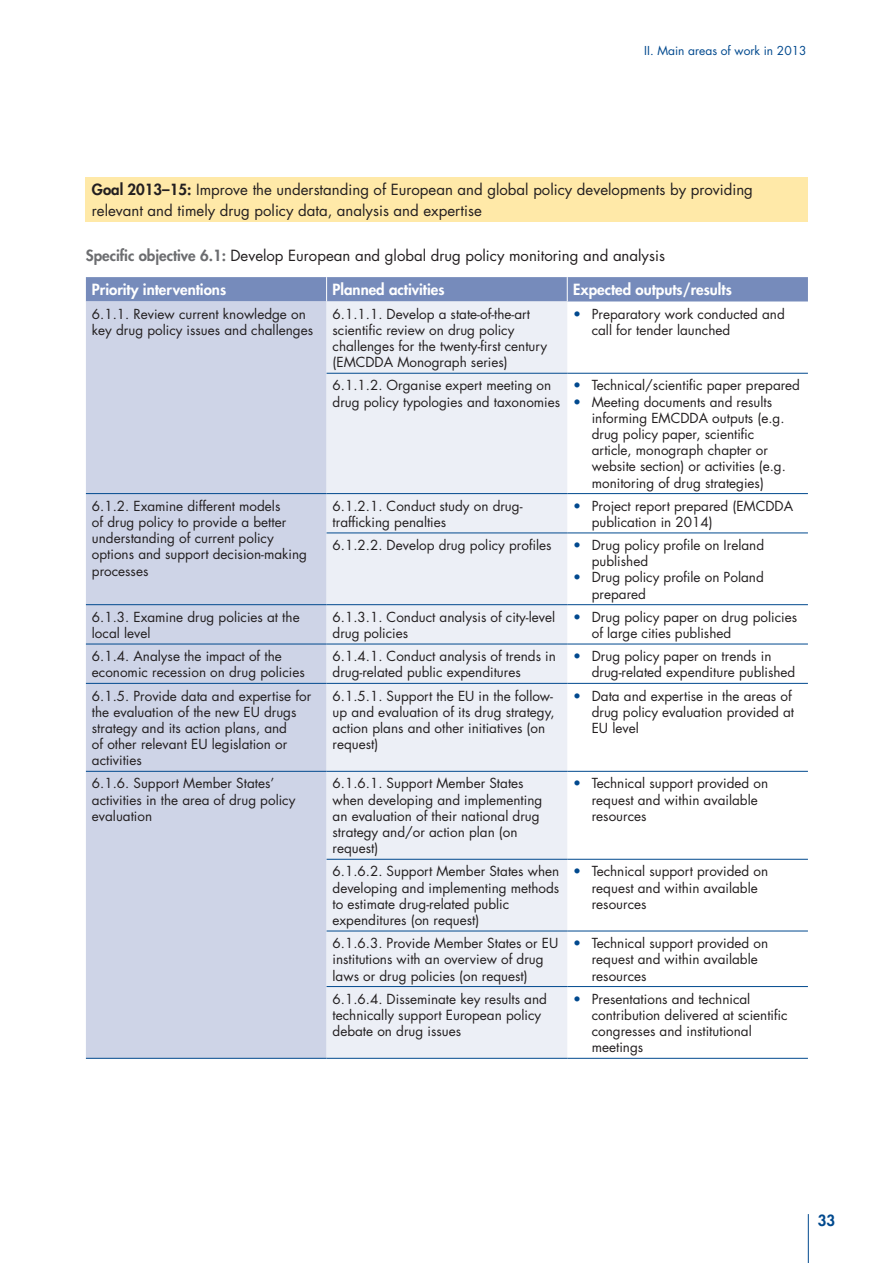
<style>
.page{position:relative;width:893px;height:1263px;background:#fff}
.page>*{position:absolute;margin:0;border:0;box-sizing:border-box;transform-origin:0 0}
.Body_text{font:15px/20.2px "Futura Std";color:#231f20}
.Table_text{font:800 15px "Futura Std";color:#fff}
.t1{font:800 15px "Futura Std";color:#01498e}
.Table_text-2{font:13.5px/16.2px "Futura Std";color:#231f20}
.Table_text-3{font:12px "Futura Std";color:#01498e}
.s1{font-weight:800}
.s2{font-weight:800;color:#6c6d70}
.s3{color:#01498e}
</style>
<div class="page">
<hr style="left:808px;top:1214px;width:1px;height:49px;background:#01498e">
<div style="left:86px;top:177px;width:722px;height:45px;background:#ffe9a8"></div>
<div style="left:86px;top:301px;width:241px;height:757px;background:#ced4e7"></div>
<div style="left:327px;top:301px;width:240px;height:757px;background:#eceff6"></div>
<div style="left:86px;top:277px;width:722px;height:24px;background:#768bbb"></div>
<hr style="left:86px;top:493px;width:241px;height:1px;background:#01498e">
<hr style="left:327px;top:373px;width:240px;height:1px;background:#01498e">
<hr style="left:567px;top:373px;width:241px;height:1px;background:#01498e">
<hr style="left:327px;top:493px;width:240px;height:1px;background:#01498e">
<hr style="left:567px;top:493px;width:241px;height:1px;background:#01498e">
<hr style="left:86px;top:604px;width:241px;height:1px;background:#01498e">
<hr style="left:327px;top:533px;width:240px;height:1px;background:#01498e">
<hr style="left:567px;top:533px;width:241px;height:1px;background:#01498e">
<hr style="left:327px;top:604px;width:240px;height:1px;background:#01498e">
<hr style="left:567px;top:604px;width:241px;height:1px;background:#01498e">
<hr style="left:86px;top:644px;width:241px;height:1px;background:#01498e">
<hr style="left:327px;top:644px;width:240px;height:1px;background:#01498e">
<hr style="left:567px;top:644px;width:241px;height:1px;background:#01498e">
<hr style="left:86px;top:683px;width:241px;height:1px;background:#01498e">
<hr style="left:327px;top:683px;width:240px;height:1px;background:#01498e">
<hr style="left:567px;top:683px;width:241px;height:1px;background:#01498e">
<hr style="left:86px;top:771px;width:241px;height:1px;background:#01498e">
<hr style="left:327px;top:771px;width:240px;height:1px;background:#01498e">
<hr style="left:567px;top:771px;width:241px;height:1px;background:#01498e">
<hr style="left:86px;top:1058px;width:241px;height:1px;background:#01498e">
<hr style="left:327px;top:859px;width:240px;height:1px;background:#01498e">
<hr style="left:567px;top:859px;width:241px;height:1px;background:#01498e">
<hr style="left:327px;top:931px;width:240px;height:1px;background:#01498e">
<hr style="left:567px;top:931px;width:241px;height:1px;background:#01498e">
<hr style="left:327px;top:986px;width:240px;height:1px;background:#01498e">
<hr style="left:567px;top:986px;width:241px;height:1px;background:#01498e">
<hr style="left:327px;top:1058px;width:240px;height:1px;background:#01498e">
<hr style="left:567px;top:1058px;width:241px;height:1px;background:#01498e">
<p class="Table_text-3" style="left:644px;top:42px;width:164px">II. Main areas of work in 2013</p>
<p class="Body_text" style="left:92px;top:180px;width:663px"><span class="s1">Goal 2013–15:</span> Improve the understanding of European and global policy developments by providing relevant and timely drug policy data, analysis and expertise</p>
<p class="Body_text" style="left:86px;top:246px;width:581px"><span class="s2">Specific objective 6.1:</span> Develop European and global drug policy monitoring and analysis</p>
<p class="Table_text" style="left:92px;top:280px;width:136px">Priority interventions</p>
<p class="Table_text" style="left:333px;top:280px;width:113px">Planned activities</p>
<p class="Table_text" style="left:573px;top:280px;width:160px">Expected outputs/results</p>
<p class="Table_text-2" style="left:92px;top:306px;width:223px">6.1.1. Review current knowledge on key drug policy issues and challenges</p>
<p class="Table_text-2" style="left:333px;top:306px;width:216px">6.1.1.1. Develop a state-of-the-art scientific review on drug policy challenges for the twenty-first century (EMCDDA Monograph series)</p>
<p class="Table_text-2" style="left:592px;top:306px;width:195px;text-indent:-18px"><span class="s3">•</span> Preparatory work conducted and call for tender launched</p>
<p class="Table_text-2" style="left:333px;top:377px;width:229px">6.1.1.2. Organise expert meeting on drug policy typologies and taxonomies</p>
<p class="Table_text-2" style="left:573px;top:377px;width:228px"><span class="s3">•</span> Technical/scientific paper prepared</p>
<p class="Table_text-2" style="left:592px;top:394px;width:196px;text-indent:-18px"><span class="s3">•</span> Meeting documents and results informing EMCDDA outputs (e.g. drug policy paper, scientific article, monograph chapter or website section) or activities (e.g. monitoring of drug strategies)</p>
<p class="Table_text-2" style="left:92px;top:498px;width:217px">6.1.2. Examine different models<br>of drug policy to provide a better understanding of current policy options and support decision-making processes</p>
<p class="Table_text-2" style="left:333px;top:498px;width:191px">6.1.2.1. Conduct study on drug&shy;trafficking penalties</p>
<p class="Table_text-2" style="left:592px;top:498px;width:203px;text-indent:-18px"><span class="s3">•</span> Project report prepared (EMCDDA publication in 2014)</p>
<p class="Table_text-2" style="left:333px;top:537px;width:220px">6.1.2.2. Develop drug policy profiles</p>
<p class="Table_text-2" style="left:592px;top:537px;width:174px;text-indent:-18px"><span class="s3">•</span> Drug policy profile on Ireland published</p>
<p class="Table_text-2" style="left:592px;top:569px;width:174px;text-indent:-18px"><span class="s3">•</span> Drug policy profile on Poland prepared</p>
<p class="Table_text-2" style="left:92px;top:609px;width:209px">6.1.3. Examine drug policies at the local level</p>
<p class="Table_text-2" style="left:333px;top:609px;width:224px">6.1.3.1. Conduct analysis of city-level drug policies</p>
<p class="Table_text-2" style="left:592px;top:609px;width:207px;text-indent:-18px"><span class="s3">•</span> Drug policy paper on drug policies of large cities published</p>
<p class="Table_text-2" style="left:92px;top:648px;width:214px">6.1.4. Analyse the impact of the economic recession on drug policies</p>
<p class="Table_text-2" style="left:333px;top:648px;width:225px">6.1.4.1. Conduct analysis of trends in drug-related public expenditures</p>
<p class="Table_text-2" style="left:592px;top:648px;width:205px;text-indent:-18px"><span class="s3">•</span> Drug policy paper on trends in drug-related expenditure published</p>
<p class="Table_text-2" style="left:92px;top:688px;width:221px">6.1.5. Provide data and expertise for the evaluation of the new EU drugs strategy and its action plans, and<br>of other relevant EU legislation or activities</p>
<p class="Table_text-2" style="left:333px;top:688px;width:223px">6.1.5.1. Support the EU in the follow&shy;up and evaluation of its drug strategy, action plans and other initiatives (on request)</p>
<p class="Table_text-2" style="left:592px;top:688px;width:204px;text-indent:-18px"><span class="s3">•</span> Data and expertise in the areas of drug policy evaluation provided at<br>EU level</p>
<p class="Table_text-2" style="left:92px;top:775px;width:205px">6.1.6. Support Member States’ activities in the area of drug policy evaluation</p>
<p class="Table_text-2" style="left:333px;top:775px;width:211px">6.1.6.1. Support Member States when developing and implementing an evaluation of their national drug strategy and/or action plan (on request)</p>
<p class="Table_text-2" style="left:592px;top:775px;width:178px;text-indent:-18px"><span class="s3">•</span> Technical support provided on request and within available resources</p>
<p class="Table_text-2" style="left:333px;top:863px;width:228px">6.1.6.2. Support Member States when developing and implementing methods to estimate drug-related public expenditures (on request)</p>
<p class="Table_text-2" style="left:592px;top:863px;width:178px;text-indent:-18px"><span class="s3">•</span> Technical support provided on request and within available resources</p>
<p class="Table_text-2" style="left:333px;top:935px;width:227px">6.1.6.3. Provide Member States or EU institutions with an overview of drug laws or drug policies (on request)</p>
<p class="Table_text-2" style="left:592px;top:935px;width:178px;text-indent:-18px"><span class="s3">•</span> Technical support provided on request and within available resources</p>
<p class="Table_text-2" style="left:333px;top:991px;width:216px">6.1.6.4. Disseminate key results and technically support European policy debate on drug issues</p>
<p class="Table_text-2" style="left:592px;top:991px;width:197px;text-indent:-18px"><span class="s3">•</span> Presentations and technical contribution delivered at scientific congresses and institutional meetings</p>
<p class="t1" style="left:818px;top:1211px;width:19px">33</p>
</div>
